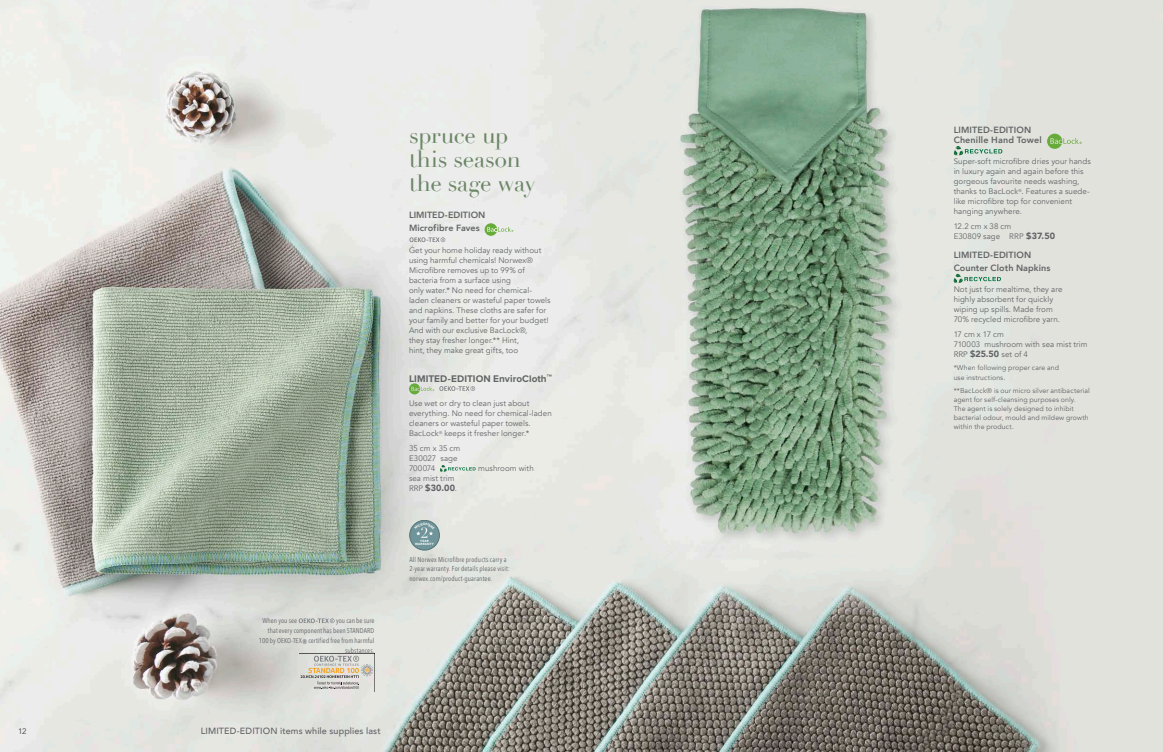
<style>
.page{position:relative;width:1163px;height:752px;background:#fff}
.page>*{position:absolute;margin:0;border:0;box-sizing:border-box;transform-origin:0 0}
.t1{font:23px/24px "Didot";letter-spacing:-.015em;color:#75916f}
.Product_Name{font:700 10px "Proxima Nova";letter-spacing:.01em;color:#626465}
.Product_Name___Aveni{font:800 9px/13px "Avenir";letter-spacing:.01em;color:#626465}
.t2{font:500 9px "Avenir";letter-spacing:.01em;color:#636366}
.Product_Name-2{font:900 9px "Avenir";color:#636366}
.Product_Name-3{font:8px/10px "Avenir";letter-spacing:.005em;color:#626465}
.Product_Description{font:8px/10px "Avenir";letter-spacing:.005em;color:#626465}
.Product_Description-2{font:8px/10px "Avenir";letter-spacing:.005em;color:#636366}
.Product_Name-4{font:8px/10px "Avenir";letter-spacing:.005em;color:#636366}
.Size_Color_SKU_Price{font:8px/10px "Avenir";letter-spacing:.01em;color:#626465}
.t3{font:8px "Avenir";color:#3e3e3f}
.t4{font:7px/10px "Avenir Next Condensed";letter-spacing:.015em;color:#626465;text-align:right}
.t5{font:7px/9px "Avenir";letter-spacing:.01em;color:#626465}
.t6{font:900 3px/3.1px "Avenir LT Std";letter-spacing:.05em;color:#fff;text-align:center}
.s1{font-size:11px}
.s2{font-weight:400;font-size:8px}
.s3{font-weight:400;font-size:8px;color:#626465}
.s4{font-weight:900;font-size:9px}
</style>
<div class="page">
<img style="left:0;top:0;width:1162px;height:751px">
<svg style="left:299px;top:653px;width:75px;height:38px;background:#cfcac2"></svg>
<svg style="left:299px;top:618px;width:35px;height:4px"></svg>
<svg style="left:484px;top:223px;width:29px;height:13px"></svg>
<svg style="left:409px;top:237px;width:36px;height:5px"></svg>
<svg style="left:409px;top:383px;width:66px;height:11px"></svg>
<svg style="left:439px;top:464px;width:36px;height:8px"></svg>
<svg style="left:409px;top:520px;width:30px;height:29px"></svg>
<div style="left:409px;top:520px;width:30px;height:30px;border:1px solid #456869;border-radius:50%"></div>
<svg style="left:1046px;top:133px;width:35px;height:16px"></svg>
<svg style="left:953px;top:146px;width:49px;height:10px"></svg>
<svg style="left:953px;top:274px;width:47px;height:9px"></svg>
<svg style="left:414px;top:522px;width:20px;height:15px"></svg>
<p class="t4" style="left:259px;top:615px;width:117px">you can be sure<br>that every component has been STANDARD<br>100 by OEKO-TEX<span class="s1">®</span> certified free from harmful substances.</p>
<p class="t4" style="left:262px;top:615px;width:36px">When you see</p>
<h1 class="t1" style="left:409px;top:123px;width:128px">spruce up this season the sage way</h1>
<p class="Product_Name___Aveni" style="left:409px;top:208px;width:78px">LIMITED-EDITION<br>Microfibre Faves</p>
<p class="Product_Name-3" style="left:409px;top:245px;width:143px">Get your home holiday ready without using harmful chemicals! Norwex® Microfibre removes up to 99% of bacteria from a surface using<br>only water.* No need for chemical&shy;laden cleaners or wasteful paper towels and napkins. These cloths are safer for your family and better for your budget!<br>And with our exclusive BacLock®,<br>they stay fresher longer.** Hint,<br>hint, they make great gifts, too</p>
<p class="Product_Name" style="left:409px;top:371px;width:144px">LIMITED-EDITION EnviroCloth<sup>™</sup></p>
<p class="Product_Description-2" style="left:409px;top:398px;width:144px">Use wet or dry to clean just about everything. No need for chemical-laden cleaners or wasteful paper towels.<br>BacLock<sup>®</sup> keeps it fresher longer.*</p>
<p class="Product_Name-4" style="left:409px;top:443px;width:53px">35 cm x 35 cm<br>E30027 sage<br>700074</p>
<p class="Product_Name-4" style="left:478px;top:463px;width:57px">mushroom with</p>
<p class="Product_Name-4" style="left:409px;top:473px;width:47px">sea mist trim</p>
<p class="Product_Name-2" style="left:409px;top:480px;width:50px"><span class="s2">RRP</span> $30.00<span class="s3">.</span></p>
<p class="t6" style="left:415px;top:539px;width:20px">YEAR<br>WARRANTY</p>
<p class="t4" style="left:409px;top:554px;width:102px;line-height:9px;text-align:left">All Norwex Microfibre products carry a<br>2-year warranty. For details please visit:</p>
<p class="t4" style="left:409px;top:572px;width:84px">norwex.com/product-guarantee.</p>
<p class="t3" style="left:18px;top:726px;width:10px">12</p>
<p class="t2" style="left:201px;top:722px;width:182px">LIMITED-EDITION items while supplies last</p>
<p class="Product_Name___Aveni" style="left:953px;top:125px;width:90px;line-height:10px">LIMITED-EDITION<br>Chenille Hand Towel</p>
<p class="Product_Description" style="left:953px;top:157px;width:139px">Super-soft microfibre dries your hands in luxury again and again before this gorgeous favourite needs washing, thanks to BacLock<sup>®</sup>. Features a suede&shy;like microfibre top for convenient hanging anywhere.</p>
<p class="Size_Color_SKU_Price" style="left:953px;top:221px;width:103px">12.2 cm x 38 cm<br>E30809 sage RRP <span class="s4">$37.50</span></p>
<p class="Product_Name___Aveni" style="left:953px;top:248px;width:98px">LIMITED-EDITION<br>Counter Cloth Napkins</p>
<p class="Product_Name-3" style="left:953px;top:284px;width:110px">Not just for mealtime, they are highly absorbent for quickly wiping up spills. Made from<br>70% recycled microfibre yarn.</p>
<p class="Product_Name-3" style="left:953px;top:329px;width:136px">17 cm x 17 cm<br>710003 mushroom with sea mist trim<br>RRP <span class="s4">$25.50</span> set of 4</p>
<p class="t5" style="left:953px;top:363px;width:107px">*When following proper care and use instructions.</p>
<p class="t5" style="left:953px;top:386px;width:138px">**BacLock® is our micro silver antibacterial agent for self-cleansing purposes only.<br>The agent is solely designed to inhibit bacterial odour, mould and mildew growth within the product.</p>
</div>
